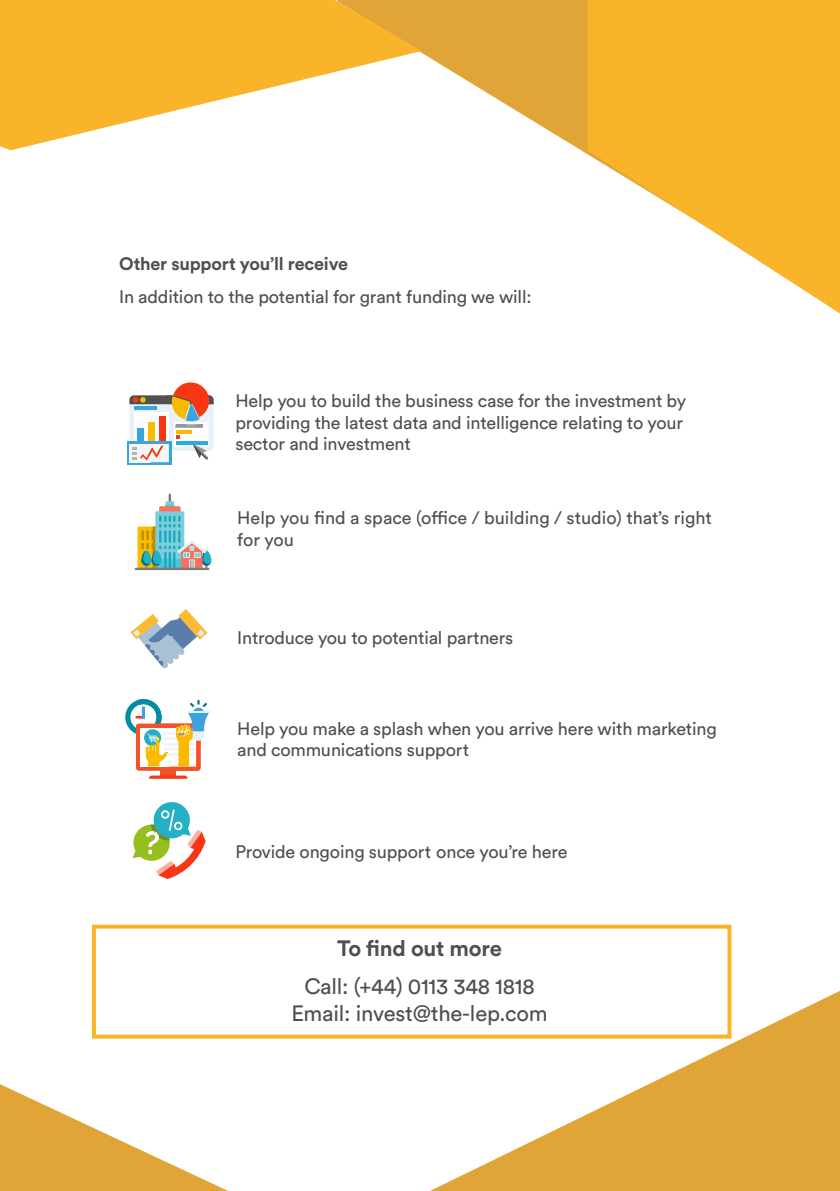
<style>
.page{position:relative;width:840px;height:1191px;background:#fff}
.page>*{position:absolute;margin:0;border:0;box-sizing:border-box;transform-origin:0 0}
.t1{font:22px/26.4px "Circular Std";letter-spacing:-.01em;color:#524e4e;text-align:center}
.t2{font:700 22px "Circular Std";letter-spacing:-.01em;color:#524e4e}
.t3{font:18px/21.6px "Circular Std";letter-spacing:-.01em;color:#524e4e}
.t4{font:700 18px "Circular Std";letter-spacing:-.01em;color:#524e4e}
</style>
<div class="page">
<div style="left:127px;top:441px;width:44px;height:24px;background:#3ba3de"></div>
<svg style="left:129px;top:382px;width:84px;height:83px"></svg>
<svg style="left:421px;top:0;width:166px;height:154px;fill:#e1a437"></svg>
<svg style="left:1px;top:1084px;width:227px;height:107px"></svg>
<svg style="left:430px;top:990px;width:409px;height:201px;fill:#e1a437"></svg>
<hr style="left:0;top:1084px;width:1px;height:107px;background:#e1a437">
<svg style="left:587px;top:0;width:252px;height:313px;fill:#fab42a"></svg>
<hr style="left:187px;top:711px;width:23px;height:2px;background:#e6f2f5">
<svg style="left:125px;top:699px;width:84px;height:79px"></svg>
<svg style="left:130px;top:609px;width:77px;height:59px"></svg>
<svg style="left:0;top:0;width:421px;height:150px;fill:#fab42a"></svg>
<svg style="left:132px;top:802px;width:73px;height:77px"></svg>
<svg style="left:137px;top:493px;width:74px;height:76px"></svg>
<hr style="left:135px;top:568px;width:74px;height:2px;background:#7a7878">
<div style="left:92px;top:924px;width:639px;height:114px;border:4px solid #fab42a"></div>
<p class="t4" style="left:119px;top:252px;width:230px">Other support you’ll receive</p>
<p class="t3" style="left:119px;top:285px;width:414px">In addition to the potential for grant funding we will:</p>
<p class="t3" style="left:235px;top:389px;width:452px">Help you to build the business case for the investment by providing the latest data and intelligence relating to your sector and investment</p>
<p class="t3" style="left:237px;top:507px;width:476px">Help you find a space (office / building / studio) that’s right for you</p>
<p class="t3" style="left:237px;top:626px;width:277px">Introduce you to potential partners</p>
<p class="t3" style="left:237px;top:717px;width:481px">Help you make a splash when you arrive here with marketing and communications support</p>
<p class="t3" style="left:235px;top:841px;width:333px">Provide ongoing support once you’re here</p>
<p class="t2" style="left:337px;top:934px;width:166px">To find out more</p>
<p class="t1" style="left:291px;top:973px;width:258px">Call: (+44) 0113 348 1818<br>Email: invest@the-lep.com</p>
</div>
